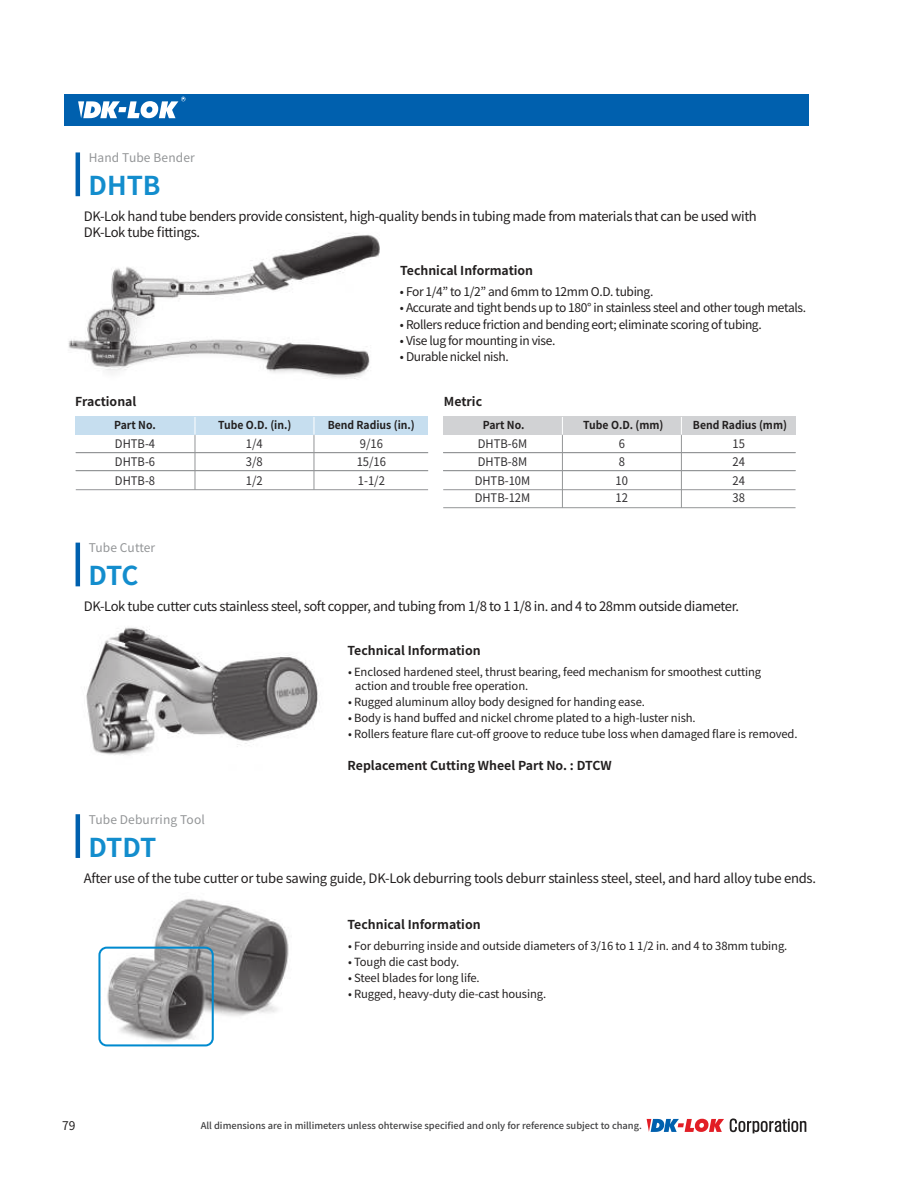
<style>
.page{position:relative;width:915px;height:1191px;background:#fff}
.page>*{position:absolute;margin:0;border:0;box-sizing:border-box;transform-origin:0 0}
.t1{font:700 25.95px "Noto Sans KR";letter-spacing:-.015em;color:#138dcd}
.t2{font:13.05px/16.5px "Noto Sans KR";letter-spacing:-.03em;color:#221f1f}
.t3{font:700 12.3px "Noto Sans KR";color:#221f1f}
.t4{font:12px "Noto Sans KR";letter-spacing:-.03em;color:#221f1f}
.t5{font:12px "Noto Sans KR";letter-spacing:.01em;color:#939597}
.t6{font:11.85px/17.5px "Noto Sans KR";color:#323032;scale:.95 1}
.t7{font:11.25px/14px "Noto Sans KR";letter-spacing:-.01em;color:#221f1f}
.t8{font:700 10.95px "Noto Sans KR";color:#221f1f;scale:.95 1}
.t9{font:500 9.3px "Noto Sans KR";color:#404041}
</style>
<div class="page">
<svg style="left:646px;top:1118px;width:77px;height:14px"></svg>
<svg style="left:729px;top:1118px;width:77px;height:15px"></svg>
<img style="left:101px;top:899px;width:188px;height:148px">
<img style="left:86px;top:627px;width:234px;height:128px">
<img style="left:68px;top:233px;width:312px;height:146px">
<div style="left:64px;top:94px;width:744px;height:31px;background:#0060ae"></div>
<svg style="left:78px;top:97px;width:107px;height:21px"></svg>
<div style="left:75px;top:542px;width:5px;height:44px;background:#0060ae"></div>
<div style="left:75px;top:152px;width:5px;height:44px;background:#0060ae"></div>
<hr style="left:76px;top:489px;width:352px;height:1px;background:#939597">
<hr style="left:194px;top:435px;width:1px;height:55px;background:#939597">
<hr style="left:76px;top:452px;width:352px;height:1px;background:#939597">
<hr style="left:76px;top:470px;width:352px;height:1px;background:#939597">
<div style="left:76px;top:416px;width:352px;height:19px;background:#c6deef"></div>
<svg style="left:194px;top:417px;width:1px;height:17px"></svg>
<hr style="left:313px;top:435px;width:1px;height:55px;background:#939597">
<svg style="left:313px;top:417px;width:1px;height:17px"></svg>
<hr style="left:443px;top:489px;width:352px;height:1px;background:#939597">
<hr style="left:562px;top:435px;width:1px;height:73px;background:#939597">
<hr style="left:443px;top:452px;width:352px;height:1px;background:#939597">
<hr style="left:443px;top:470px;width:352px;height:1px;background:#939597">
<hr style="left:443px;top:507px;width:352px;height:1px;background:#939597">
<div style="left:443px;top:416px;width:352px;height:19px;background:#d1d2d4"></div>
<svg style="left:562px;top:417px;width:1px;height:17px"></svg>
<hr style="left:680px;top:435px;width:1px;height:73px;background:#939597">
<div style="left:75px;top:814px;width:5px;height:44px;background:#0060ae"></div>
<div style="left:98px;top:946px;width:116px;height:100px;border:2px solid #008acf;border-radius:7px"></div>
<p class="t5" style="left:89px;top:151px;width:107px">Hand Tube Bender</p>
<h1 class="t1" style="left:88px;top:170px;width:74px">DHTB</h1>
<p class="t2" style="left:84px;top:208px;width:674px">DK-Lok hand tube benders provide consistent, high-quality bends in tubing made from materials that can be used with<br>DK-Lok tube fittings.</p>
<p class="t3" style="left:400px;top:263px;width:134px">Technical Information</p>
<p class="t4" style="left:400px;top:285px;width:255px">• For 1/4” to 1/2” and 6mm to 12mm O.D. tubing.</p>
<p class="t4" style="left:400px;top:301px;width:407px">• Accurate and tight bends up to 180° in stainless steel and other tough metals.</p>
<p class="t4" style="left:400px;top:317px;width:363px">• Rollers reduce friction and bending eort; eliminate scoring of tubing.</p>
<p class="t4" style="left:400px;top:333px;width:157px">• Vise lug for mounting in vise.</p>
<p class="t4" style="left:400px;top:350px;width:110px">• Durable nickel nish.</p>
<p class="t3" style="left:75px;top:395px;width:63px">Fractional</p>
<p class="t3" style="left:443px;top:395px;width:40px">Metric</p>
<p class="t8" style="left:114px;top:419px;width:45px">Part No.</p>
<p class="t8" style="left:218px;top:419px;width:79px">Tube O.D. (in.)</p>
<p class="t8" style="left:327px;top:419px;width:93px">Bend Radius (in.)</p>
<p class="t8" style="left:483px;top:419px;width:45px">Part No.</p>
<p class="t8" style="left:583px;top:419px;width:86px">Tube O.D. (mm)</p>
<p class="t8" style="left:692px;top:419px;width:100px">Bend Radius (mm)</p>
<p class="t6" style="left:115px;top:435px;width:44px">DHTB-4<br>DHTB-6</p>
<p class="t6" style="left:115px;top:472px;width:44px">DHTB-8</p>
<p class="t5" style="left:89px;top:541px;width:68px">Tube Cutter</p>
<h1 class="t1" style="left:88px;top:560px;width:52px">DTC</h1>
<p class="t6" style="left:246px;top:435px;width:19px">1/4<br>3/8</p>
<p class="t6" style="left:246px;top:472px;width:19px">1/2</p>
<p class="t6" style="left:356px;top:435px;width:32px">9/16<br>15/16</p>
<p class="t6" style="left:358px;top:472px;width:30px">1-1/2</p>
<p class="t6" style="left:477px;top:435px;width:53px">DHTB-6M<br>DHTB-8M</p>
<p class="t6" style="left:474px;top:472px;width:60px">DHTB-10M<br>DHTB-12M</p>
<p class="t6" style="left:618px;top:435px;width:8px">6<br>8</p>
<p class="t6" style="left:615px;top:472px;width:15px">10<br>12</p>
<p class="t6" style="left:732px;top:435px;width:15px">15<br>24</p>
<p class="t6" style="left:732px;top:472px;width:15px">24<br>38</p>
<p class="t2" style="left:84px;top:598px;width:656px">DK-Lok tube cutter cuts stainless steel, soft copper, and tubing from 1/8 to 1 1/8 in. and 4 to 28mm outside diameter.</p>
<p class="t3" style="left:347px;top:644px;width:134px">Technical Information</p>
<p class="t7" style="left:355px;top:665px;width:407px;text-indent:-7px">• Enclosed hardened steel, thrust bearing, feed mechanism for smoothest cutting action and trouble free operation.</p>
<p class="t7" style="left:348px;top:695px;width:298px">• Rugged aluminum alloy body designed for handing ease.</p>
<p class="t7" style="left:348px;top:711px;width:349px">• Body is hand buffed and nickel chrome plated to a high-luster nish.</p>
<p class="t7" style="left:348px;top:727px;width:451px">• Rollers feature flare cut-off groove to reduce tube loss when damaged flare is removed.</p>
<p class="t5" style="left:89px;top:813px;width:117px">Tube Deburring Tool</p>
<h1 class="t1" style="left:88px;top:832px;width:69px">DTDT</h1>
<p class="t3" style="left:347px;top:758px;width:265px">Replacement Cutting Wheel Part No. : DTCW</p>
<p class="t2" style="left:84px;top:870px;width:733px">After use of the tube cutter or tube sawing guide, DK-Lok deburring tools deburr stainless steel, steel, and hard alloy tube ends.</p>
<p class="t3" style="left:347px;top:917px;width:134px">Technical Information</p>
<p class="t7" style="left:348px;top:939px;width:440px">• For deburring inside and outside diameters of 3/16 to 1 1/2 in. and 4 to 38mm tubing.</p>
<p class="t7" style="left:348px;top:955px;width:113px">• Tough die cast body.</p>
<p class="t7" style="left:348px;top:971px;width:133px">• Steel blades for long life.</p>
<p class="t7" style="left:348px;top:987px;width:199px">• Rugged, heavy-duty die-cast housing.</p>
<p class="t4" style="left:62px;top:1119px;width:15px">79</p>
<p class="t9" style="left:201px;top:1120px;width:442px">All dimensions are in millimeters unless ohterwise specified and only for reference subject to chang.</p>
</div>
